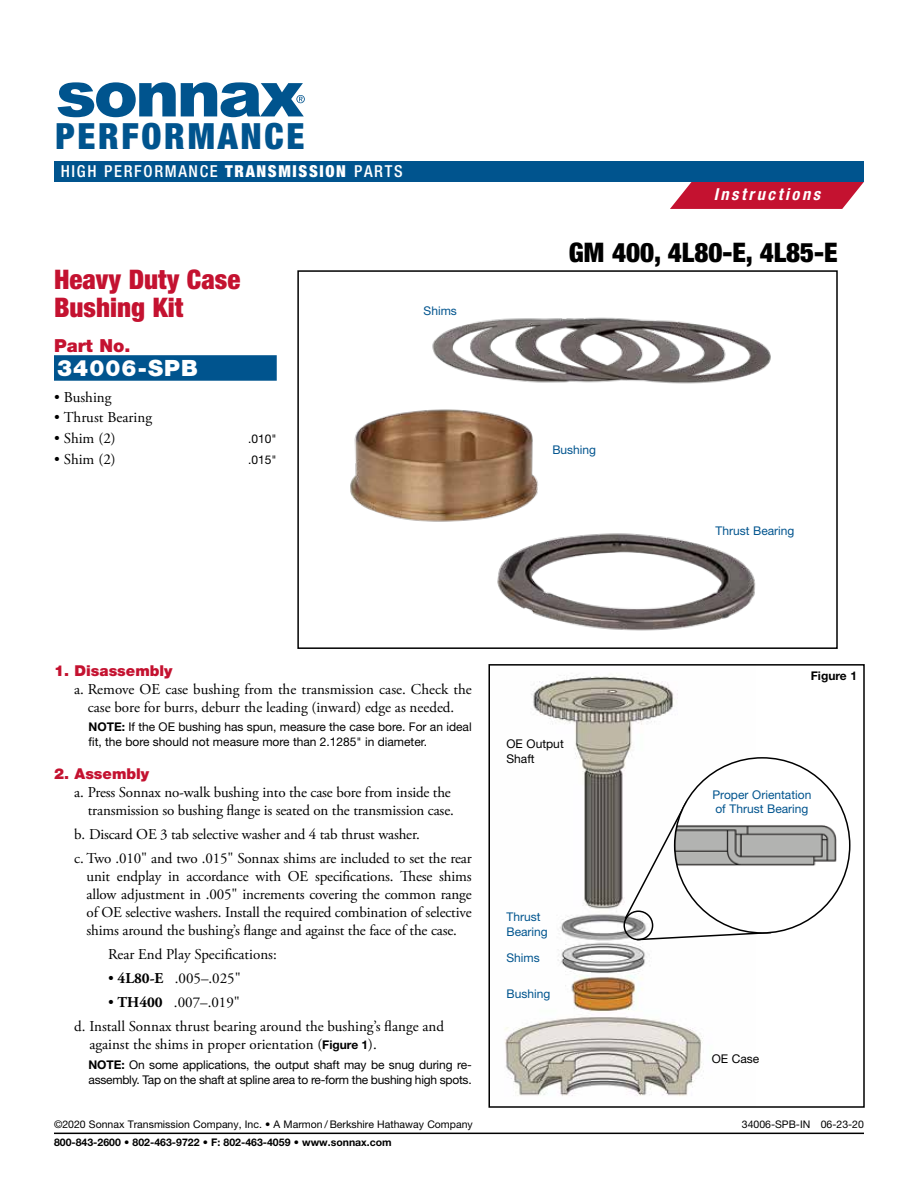
<style>
.page{position:relative;width:918px;height:1188px;background:#fff}
.page>*{position:absolute;margin:0;border:0;box-sizing:border-box;transform-origin:0 0}
.t1{font:900 condensed 36.15px "Helvetica Neue LT Std";letter-spacing:.075em;color:#00548e}
.t2{font:900 condensed 27px/27.8px "Helvetica Neue LT Std";color:#c41230}
.t3{font:900 condensed 27px "Helvetica Neue LT Std";color:#000}
.t4{font:900 22.5px "Helvetica Neue LT Std";letter-spacing:.05em;color:#fff}
.t5{font:900 18px "Helvetica Neue LT Std";color:#c41230}
.t6{font:500 condensed 16.5px "Helvetica Neue LT Std";letter-spacing:.1em;color:#fff}
.t7{font:italic 700 condensed 16.5px "Helvetica Neue LT Std";letter-spacing:.155em;color:#fff}
.t8{font:15px/18px "Adobe Garamond Pro";letter-spacing:-.01em;color:#000}
.t9{font:900 15px "Helvetica Neue LT Std";color:#c41230}
.t10{font:12px/14.4px "Helvetica Neue LT Std";letter-spacing:-.01em;color:#000}
.t11{font:12px/14.4px "Helvetica Neue LT Std";color:#00548e}
.t12{font:700 12px "Helvetica Neue LT Std";color:#000}
.t13{font:10.5px "Helvetica Neue LT Std";color:#000}
.t14{font:700 10.5px "Helvetica Neue LT Std";color:#000}
.s1{font-weight:900}
.s2{font-weight:700}
.s3{font-family:"Helvetica Neue LT Std";font-weight:700;font-size:12px}
</style>
<div class="page">
<img style="left:504px;top:674px;width:249px;height:422px">
<div style="left:488px;top:664px;width:377px;height:444px;border:2px solid #000"></div>
<img style="left:350px;top:317px;width:421px;height:314px">
<div style="left:297px;top:270px;width:541px;height:379px;border:2px solid #000"></div>
<div style="left:54px;top:355px;width:223px;height:26px;background:#00548e"></div>
<div style="left:623px;top:910px;width:30px;height:30px;border:2px solid #000;border-radius:50%"></div>
<svg style="left:623px;top:800px;width:65px;height:121px"></svg>
<svg style="left:636px;top:931px;width:121px;height:10px"></svg>
<img style="left:675px;top:758px;width:175px;height:175px;border-radius:88px">
<hr style="left:54px;top:1133px;width:810px;height:1px;background:#000">
<svg style="left:670px;top:182px;width:194px;height:27px;background:#ca2c47"></svg>
<div style="left:54px;top:161px;width:810px;height:21px;background:#00548e"></div>
<svg style="left:58px;top:82px;width:247px;height:35px"></svg>
<h1 class="t1" style="left:56px;top:114px;width:250px">PERFORMANCE</h1>
<p class="t6" style="left:61px;top:162px;width:343px">HIGH PERFORMANCE <span class="s1">TRANSMISSION</span> PARTS</p>
<h2 class="t2" style="left:54px;top:265px;width:188px">Heavy Duty Case<br>Bushing Kit</h2>
<p class="t5" style="left:54px;top:335px;width:78px">Part No.</p>
<h3 class="t4" style="left:57px;top:355px;width:142px">34006-SPB</h3>
<p class="t8" style="left:54px;top:388px;width:59px">• Bushing</p>
<p class="t8" style="left:54px;top:409px;width:100px">• Thrust Bearing</p>
<p class="t8" style="left:54px;top:430px;width:63px">• Shim (2)</p>
<p class="t10" style="left:248px;top:432px;width:30px">.010"</p>
<p class="t8" style="left:54px;top:451px;width:63px">• Shim (2)</p>
<p class="t10" style="left:248px;top:452px;width:30px">.015"</p>
<p class="t11" style="left:424px;top:304px;width:35px">Shims</p>
<p class="t7" style="left:714px;top:185px;width:108px">Instructions</p>
<h2 class="t3" style="left:569px;top:236px;width:270px">GM 400, 4L80-E, 4L85-E</h2>
<p class="t11" style="left:552px;top:442px;width:45px">Bushing</p>
<p class="t11" style="left:715px;top:523px;width:81px">Thrust Bearing</p>
<p class="t9" style="left:54px;top:661px;width:120px">1. Disassembly</p>
<p class="t8" style="left:74px;top:680px;width:399px;text-align:center">a. Remove OE case bushing from the transmission case. Check the case bore for burrs, deburr the leading (inward) edge as needed.</p>
<p class="t10" style="left:88px;top:720px;width:385px"><span class="s2">NOTE:</span> If the OE bushing has spun, measure the case bore. For an ideal fit, the bore should not measure more than 2.1285" in diameter.</p>
<p class="t9" style="left:54px;top:765px;width:97px">2. Assembly</p>
<p class="t8" style="left:74px;top:784px;width:381px;text-align:right">a. Press Sonnax no-walk bushing into the case bore from inside the transmission so bushing flange is seated on the transmission case.</p>
<p class="t8" style="left:74px;top:823px;width:399px;line-height:24px">b. Discard OE 3 tab selective washer and 4 tab thrust washer.<br>c. Two .010" and two .015" Sonnax shims are included to set the rear</p>
<p class="t8" style="left:87px;top:868px;width:387px;text-align:justify">unit endplay in accordance with OE specifications. These shims allow adjustment in .005" increments covering the common range of OE selective washers. Install the required combination of selective shims around the bushing’s flange and against the face of the case.</p>
<p class="t8" style="left:108px;top:946px;width:170px">Rear End Play Specifications:</p>
<p class="t8" style="left:108px;top:970px;width:134px">• <span class="s2">4L80-E</span> .005–.025"</p>
<p class="t8" style="left:74px;top:991px;width:371px;line-height:24px;text-indent:34px">• <span class="s2">TH400</span> .007–.019"<br>d. Install Sonnax thrust bearing around the bushing’s flange and</p>
<p class="t8" style="left:89px;top:1036px;width:289px">against the shims in proper orientation (<span class="s3">Figure 1</span>).</p>
<p class="t10" style="left:88px;top:1058px;width:385px"><span class="s2">NOTE:</span> On some applications, the output shaft may be snug during re&shy;assembly. Tap on the shaft at spline area to re-form the bushing high spots.</p>
<p class="t10" style="left:507px;top:737px;width:59px">OE Output<br>Shaft</p>
<p class="t11" style="left:507px;top:910px;width:43px">Thrust<br>Bearing</p>
<p class="t11" style="left:507px;top:951px;width:35px">Shims</p>
<p class="t11" style="left:507px;top:986px;width:45px">Bushing</p>
<p class="t12" style="left:811px;top:668px;width:48px">Figure 1</p>
<p class="t11" style="left:713px;top:787px;width:100px">Proper Orientation of Thrust Bearing</p>
<p class="t10" style="left:712px;top:1051px;width:49px">OE Case</p>
<p class="t13" style="left:54px;top:1118px;width:420px">©2020 Sonnax Transmission Company, Inc. • A Marmon / Berkshire Hathaway Company</p>
<p class="t13" style="left:742px;top:1118px;width:124px">34006-SPB-IN 06-23-20</p>
<p class="t14" style="left:54px;top:1136px;width:339px">800-843-2600 • 802-463-9722 • F: 802-463-4059 • www.sonnax.com</p>
</div>
